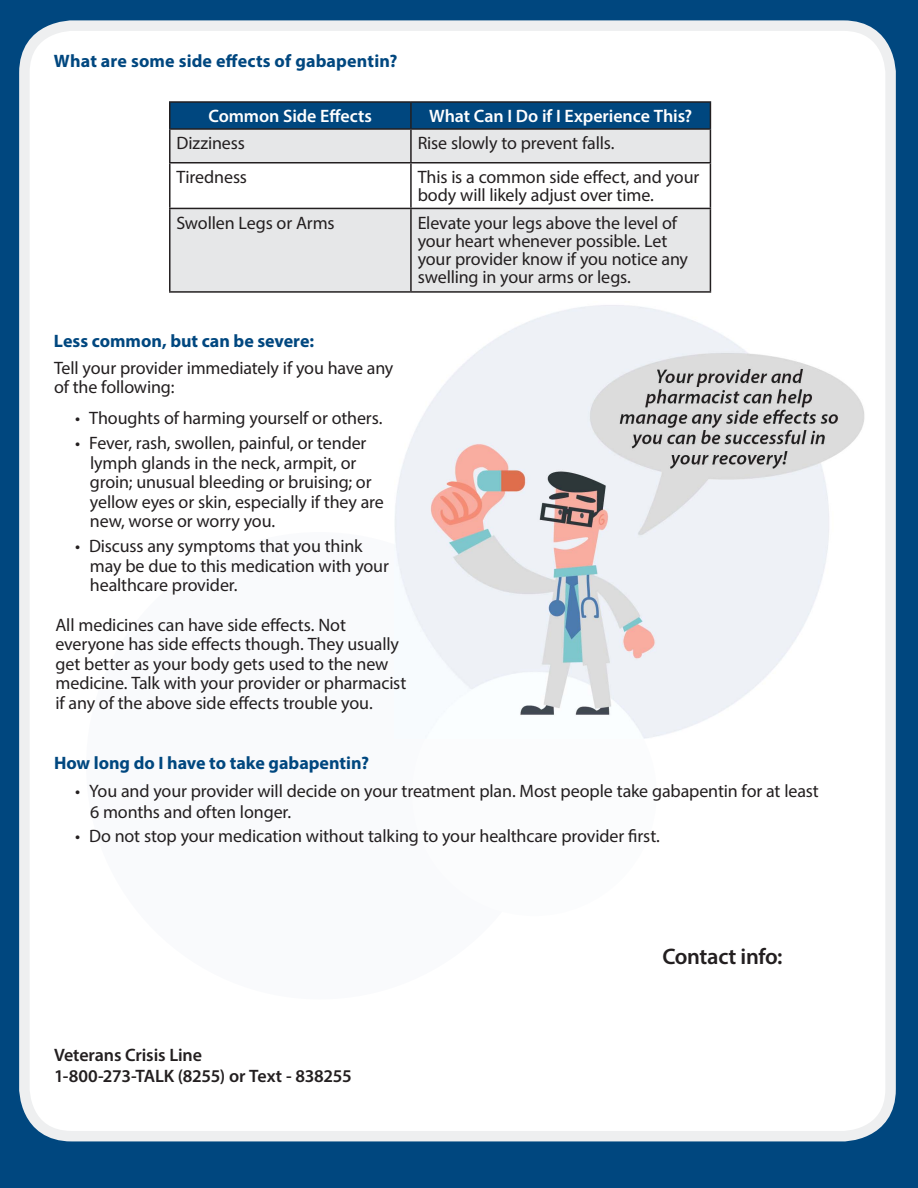
<style>
.page{position:relative;width:918px;height:1188px;background:#00477f}
.page>*{position:absolute;margin:0;border:0;box-sizing:border-box;transform-origin:0 0}
.t1{font:600 22.5px "Myriad Pro";letter-spacing:-.02em;color:#231f20}
.t2{font:18px/19.5px "Myriad Pro";letter-spacing:-.01em;color:#231f20}
.t3{font:700 18px "Myriad Pro";color:#00477f}
.t4{font:600 18px/21.3px "Myriad Pro";letter-spacing:-.01em;color:#231f20}
.t5{font:600 18px "Myriad Pro";letter-spacing:-.005em;color:#fff}
</style>
<div class="page">
<div style="left:24px;top:26px;width:867px;height:1110px;background:#fff;border-radius:47px"></div>
<div style="left:19px;top:20px;width:877px;height:1121px;border:10px solid #eeeff0;border-radius:47px"></div>
<div style="left:86px;top:532px;width:468px;height:467px;background:#f9fafc;border-radius:50%"></div>
<div style="left:412px;top:672px;width:245px;height:244px;background:#fbfcfd;border-radius:50%"></div>
<div style="left:170px;top:102px;width:241px;height:27px;background:#00477f"></div>
<div style="left:411px;top:102px;width:299px;height:27px;background:#00477f"></div>
<div style="left:170px;top:129px;width:241px;height:34px;background:#e6e7e8"></div>
<div style="left:411px;top:129px;width:299px;height:34px;background:#e6e7e8"></div>
<div style="left:170px;top:208px;width:241px;height:84px;background:#e6e7e8"></div>
<div style="left:411px;top:208px;width:299px;height:84px;background:#e6e7e8"></div>
<hr style="left:169px;top:101px;width:242px;height:2px;background:#231f20">
<hr style="left:169px;top:103px;width:2px;height:25px;background:#231f20">
<hr style="left:411px;top:101px;width:300px;height:2px;background:#231f20">
<hr style="left:410px;top:103px;width:2px;height:25px;background:#231f20">
<svg style="left:710px;top:103px;width:1px;height:25px"></svg>
<hr style="left:169px;top:128px;width:242px;height:2px;background:#231f20">
<hr style="left:169px;top:130px;width:2px;height:32px;background:#231f20">
<hr style="left:411px;top:128px;width:300px;height:2px;background:#231f20">
<hr style="left:410px;top:130px;width:2px;height:32px;background:#231f20">
<hr style="left:710px;top:130px;width:1px;height:32px;background:#231f20">
<hr style="left:169px;top:162px;width:242px;height:2px;background:#231f20">
<hr style="left:169px;top:164px;width:2px;height:44px;background:#231f20">
<hr style="left:411px;top:162px;width:300px;height:2px;background:#231f20">
<hr style="left:410px;top:164px;width:2px;height:44px;background:#231f20">
<hr style="left:710px;top:164px;width:1px;height:44px;background:#231f20">
<hr style="left:169px;top:208px;width:242px;height:1px;background:#231f20">
<hr style="left:169px;top:209px;width:2px;height:82px;background:#231f20">
<hr style="left:411px;top:208px;width:300px;height:1px;background:#231f20">
<hr style="left:410px;top:209px;width:2px;height:82px;background:#231f20">
<hr style="left:710px;top:209px;width:1px;height:82px;background:#231f20">
<hr style="left:169px;top:291px;width:242px;height:2px;background:#231f20">
<hr style="left:411px;top:291px;width:300px;height:2px;background:#231f20">
<img style="left:395px;top:305px;width:470px;height:433px">
<p class="t3" style="left:54px;top:50px;width:345px">What are some side effects of gabapentin?</p>
<p class="t5" style="left:209px;top:105px;width:165px">Common Side Effects</p>
<p class="t5" style="left:429px;top:105px;width:264px">What Can I Do if I Experience This?</p>
<p class="t2" style="left:177px;top:133px;width:70px">Dizziness</p>
<p class="t2" style="left:418px;top:133px;width:198px">Rise slowly to prevent falls.</p>
<p class="t2" style="left:177px;top:167px;width:72px">Tiredness</p>
<p class="t2" style="left:418px;top:168px;width:283px;line-height:18px">This is a common side effect, and your body will likely adjust over time.</p>
<p class="t2" style="left:177px;top:213px;width:160px">Swollen Legs or Arms</p>
<p class="t2" style="left:418px;top:213px;width:272px;line-height:18px">Elevate your legs above the level of your heart whenever possible. Let your provider know if you notice any swelling in your arms or legs.</p>
<p class="t3" style="left:54px;top:329px;width:262px">Less common, but can be severe:</p>
<p class="t2" style="left:54px;top:357px;width:341px">Tell your provider immediately if you have any of the following:</p>
<p class="t2" style="left:75px;top:408px;width:309px">• Thoughts of harming yourself or others.</p>
<p class="t2" style="left:90px;top:433px;width:295px;text-indent:-15px">• Fever, rash, swollen, painful, or tender lymph glands in the neck, armpit, or groin; unusual bleeding or bruising; or yellow eyes or skin, especially if they are new, worse or worry you.</p>
<p class="t2" style="left:90px;top:536px;width:300px;text-indent:-15px">• Discuss any symptoms that you think may be due to this medication with your healthcare provider.</p>
<p class="t2" style="left:56px;top:615px;width:352px">All medicines can have side effects. Not everyone has side effects though. They usually get better as your body gets used to the new medicine. Talk with your provider or pharmacist if any of the above side effects trouble you.</p>
<p class="t3" style="left:54px;top:751px;width:316px">How long do I have to take gabapentin?</p>
<p class="t2" style="left:90px;top:780px;width:730px;line-height:21px;text-indent:-15px">• You and your provider will decide on your treatment plan. Most people take gabapentin for at least<br>6 months and often longer.</p>
<p class="t2" style="left:75px;top:826px;width:587px">• Do not stop your medication without talking to your healthcare provider first.</p>
<p class="t4" style="left:54px;top:1044px;width:299px">Veterans Crisis Line<br>1-800-273-TALK (8255) or Text - 838255</p>
<p class="t1" style="left:662px;top:942px;width:122px">Contact info:</p>
</div>
